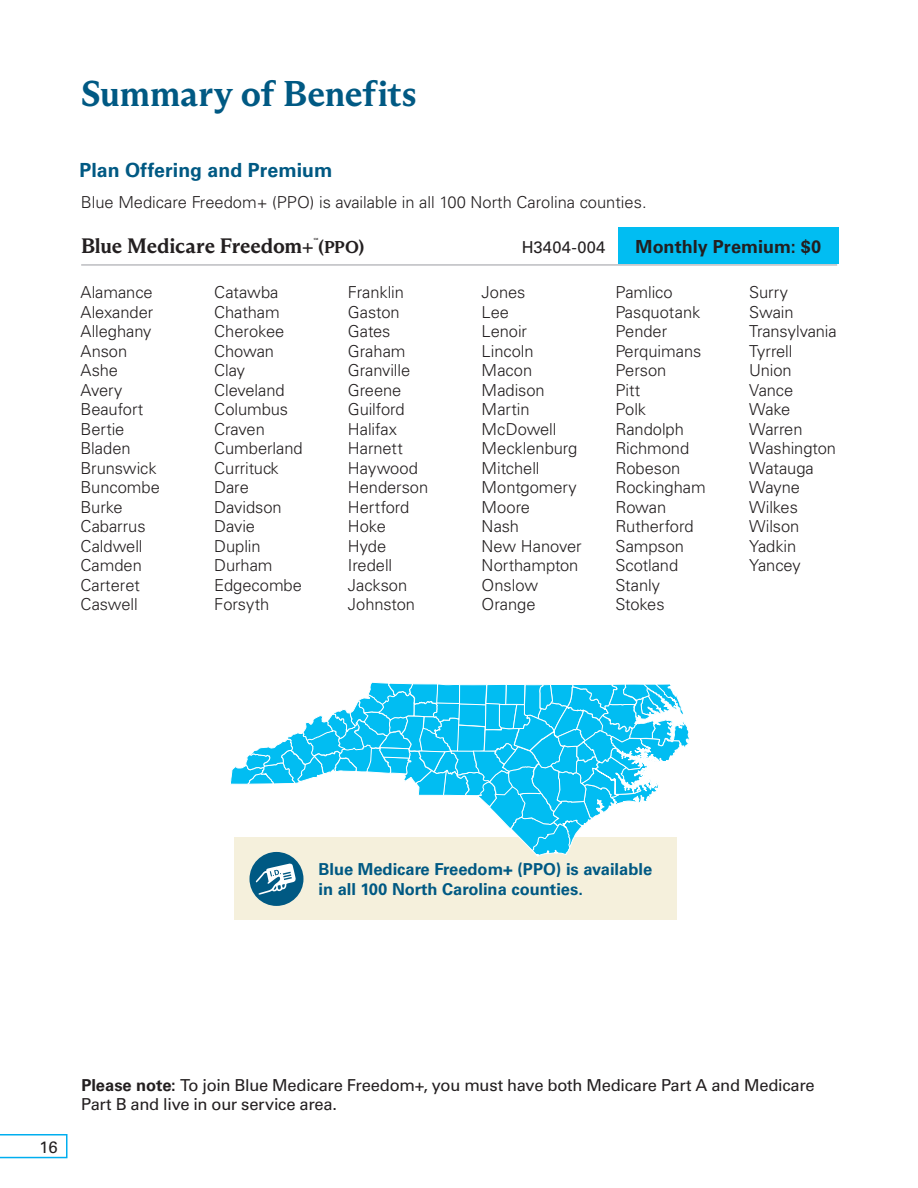
<style>
.page{position:relative;width:918px;height:1188px;background:#fff}
.page>*{position:absolute;margin:0;border:0;box-sizing:border-box;transform-origin:0 0}
.t1{font:700 36px "Blue Ridge";letter-spacing:-.005em;color:#005983}
.t2{font:700 21px "Blue Ridge";letter-spacing:-.005em;color:#231f20}
.t3{font:700 19.5px "Univers LT Std";color:#005983}
.t4{font:700 18px "Univers LT Std";letter-spacing:.005em;color:#231f20}
.t5{font:700 17.25px "Blue Ridge";color:#231f20}
.Body_Paragraph{font:300 16.5px/19.5px "Univers LT Std";letter-spacing:-.005em;color:#231f20}
.t6{font:16.5px/19.5px "Univers LT Std";letter-spacing:-.02em;color:#231f20}
.Body_Paragraph-2{font:700 16.5px/20.2px "Univers LT Std";color:#005983}
.t7{font:16.5px "Univers LT Std";letter-spacing:.015em;color:#231f20}
.t8{font:700 3px "Blue Ridge";color:#231f20}
.s1{font-weight:700}
</style>
<div class="page">
<div style="left:235px;top:838px;width:442px;height:82px;background:#f5f0dc"></div>
<svg style="left:0;top:1134px;width:68px;height:24px"></svg>
<hr style="left:81px;top:264px;width:756px;height:2px;background:#bcbdc0">
<div style="left:618px;top:228px;width:221px;height:36px;background:#01bdf2"></div>
<svg style="left:230px;top:682px;width:460px;height:224px"></svg>
<p class="t1" style="left:81px;top:72px;width:337px">Summary of Benef its</p>
<p class="t3" style="left:80px;top:159px;width:255px">Plan Offering and Premium</p>
<p class="Body_Paragraph" style="left:81px;top:192px;width:567px">Blue Medicare Freedom+ (PPO) is available in all 100 North Carolina counties.</p>
<p class="t2" style="left:81px;top:233px;width:234px">Blue Medicare Freedom+</p>
<p class="t8" style="left:314px;top:237px;width:6px">SM</p>
<p class="t5" style="left:319px;top:237px;width:47px">(PPO)</p>
<p class="Body_Paragraph" style="left:80px;top:282px;width:74px">Alamance</p>
<p class="Body_Paragraph" style="left:80px;top:302px;width:74px">Alexander</p>
<p class="Body_Paragraph" style="left:80px;top:321px;width:73px">Alleghany</p>
<p class="Body_Paragraph" style="left:80px;top:341px;width:48px">Anson</p>
<p class="Body_Paragraph" style="left:80px;top:360px;width:39px">Ashe</p>
<p class="Body_Paragraph" style="left:80px;top:380px;width:44px">Avery</p>
<p class="Body_Paragraph" style="left:80px;top:399px;width:65px">Beaufort</p>
<p class="Body_Paragraph" style="left:80px;top:419px;width:46px">Bertie</p>
<p class="Body_Paragraph" style="left:80px;top:438px;width:52px">Bladen</p>
<p class="Body_Paragraph" style="left:80px;top:458px;width:78px">Brunswick</p>
<p class="Body_Paragraph" style="left:80px;top:477px;width:81px">Buncombe</p>
<p class="Body_Paragraph" style="left:80px;top:497px;width:44px">Burke</p>
<p class="Body_Paragraph" style="left:80px;top:516px;width:67px">Cabarrus<br>Caldwell</p>
<p class="Body_Paragraph" style="left:80px;top:555px;width:63px">Camden</p>
<p class="Body_Paragraph" style="left:80px;top:575px;width:61px">Carteret</p>
<p class="Body_Paragraph" style="left:80px;top:594px;width:59px">Caswell</p>
<p class="Body_Paragraph" style="left:214px;top:282px;width:66px">Catawba</p>
<p class="Body_Paragraph" style="left:214px;top:302px;width:67px">Chatham</p>
<p class="Body_Paragraph" style="left:214px;top:321px;width:72px">Cherokee</p>
<p class="Body_Paragraph" style="left:214px;top:341px;width:62px">Chowan</p>
<p class="Body_Paragraph" style="left:214px;top:360px;width:32px">Clay</p>
<p class="Body_Paragraph" style="left:214px;top:380px;width:72px">Cleveland</p>
<p class="Body_Paragraph" style="left:214px;top:399px;width:76px">Columbus</p>
<p class="Body_Paragraph" style="left:214px;top:419px;width:52px">Craven</p>
<p class="Body_Paragraph" style="left:214px;top:438px;width:90px">Cumberland</p>
<p class="Body_Paragraph" style="left:214px;top:458px;width:66px">Currituck</p>
<p class="Body_Paragraph" style="left:214px;top:477px;width:36px">Dare</p>
<p class="Body_Paragraph" style="left:214px;top:497px;width:69px">Davidson</p>
<p class="Body_Paragraph" style="left:214px;top:516px;width:42px">Davie</p>
<p class="Body_Paragraph" style="left:214px;top:536px;width:48px">Duplin</p>
<p class="Body_Paragraph" style="left:214px;top:555px;width:60px">Durham</p>
<p class="Body_Paragraph" style="left:214px;top:575px;width:89px">Edgecombe</p>
<p class="Body_Paragraph" style="left:214px;top:594px;width:57px">Forsyth</p>
<p class="Body_Paragraph" style="left:348px;top:282px;width:57px">Franklin</p>
<p class="Body_Paragraph" style="left:348px;top:302px;width:53px">Gaston</p>
<p class="Body_Paragraph" style="left:348px;top:321px;width:44px">Gates</p>
<p class="Body_Paragraph" style="left:348px;top:341px;width:64px">Graham<br>Granville</p>
<p class="Body_Paragraph" style="left:348px;top:380px;width:55px">Greene</p>
<p class="Body_Paragraph" style="left:348px;top:399px;width:58px">Guilford</p>
<p class="Body_Paragraph" style="left:348px;top:419px;width:51px">Halifax</p>
<p class="Body_Paragraph" style="left:348px;top:438px;width:56px">Harnett</p>
<p class="Body_Paragraph" style="left:348px;top:458px;width:72px">Haywood</p>
<p class="Body_Paragraph" style="left:348px;top:477px;width:82px">Henderson</p>
<p class="Body_Paragraph" style="left:348px;top:497px;width:63px">Hertford</p>
<p class="Body_Paragraph" style="left:348px;top:516px;width:39px">Hoke</p>
<p class="Body_Paragraph" style="left:348px;top:536px;width:40px">Hyde</p>
<p class="Body_Paragraph" style="left:348px;top:555px;width:46px">Iredell</p>
<p class="Body_Paragraph" style="left:348px;top:575px;width:61px">Jackson</p>
<p class="Body_Paragraph" style="left:348px;top:594px;width:69px">Johnston</p>
<p class="t7" style="left:522px;top:237px;width:85px">H3404-004</p>
<p class="t4" style="left:636px;top:236px;width:187px">Monthly Premium: $0</p>
<p class="Body_Paragraph" style="left:482px;top:282px;width:45px">Jones</p>
<p class="Body_Paragraph" style="left:482px;top:302px;width:29px">Lee</p>
<p class="Body_Paragraph" style="left:482px;top:321px;width:47px">Lenoir</p>
<p class="Body_Paragraph" style="left:482px;top:341px;width:54px">Lincoln</p>
<p class="Body_Paragraph" style="left:482px;top:360px;width:52px">Macon</p>
<p class="Body_Paragraph" style="left:482px;top:380px;width:65px">Madison</p>
<p class="Body_Paragraph" style="left:482px;top:399px;width:49px">Martin</p>
<p class="Body_Paragraph" style="left:482px;top:419px;width:76px">McDowell</p>
<p class="Body_Paragraph" style="left:482px;top:438px;width:97px">Mecklenburg</p>
<p class="Body_Paragraph" style="left:482px;top:458px;width:59px">Mitchell</p>
<p class="Body_Paragraph" style="left:482px;top:477px;width:97px">Montgomery</p>
<p class="Body_Paragraph" style="left:482px;top:497px;width:50px">Moore</p>
<p class="Body_Paragraph" style="left:482px;top:516px;width:39px">Nash</p>
<p class="Body_Paragraph" style="left:482px;top:536px;width:102px">New Hanover<br>Northampton</p>
<p class="Body_Paragraph" style="left:482px;top:575px;width:58px">Onslow<br>Orange</p>
<p class="Body_Paragraph" style="left:615px;top:282px;width:59px">Pamlico</p>
<p class="Body_Paragraph" style="left:615px;top:302px;width:87px">Pasquotank</p>
<p class="Body_Paragraph" style="left:615px;top:321px;width:53px">Pender</p>
<p class="Body_Paragraph" style="left:615px;top:341px;width:88px">Perquimans</p>
<p class="Body_Paragraph" style="left:615px;top:360px;width:52px">Person</p>
<p class="Body_Paragraph" style="left:615px;top:380px;width:26px">Pitt</p>
<p class="Body_Paragraph" style="left:615px;top:399px;width:32px">Polk</p>
<p class="Body_Paragraph" style="left:615px;top:419px;width:70px">Randolph</p>
<p class="Body_Paragraph" style="left:615px;top:438px;width:75px">Richmond</p>
<p class="Body_Paragraph" style="left:615px;top:458px;width:66px">Robeson</p>
<p class="Body_Paragraph" style="left:615px;top:477px;width:92px">Rockingham</p>
<p class="Body_Paragraph" style="left:615px;top:497px;width:52px">Rowan</p>
<p class="Body_Paragraph" style="left:615px;top:516px;width:80px">Rutherford</p>
<p class="Body_Paragraph" style="left:615px;top:536px;width:70px">Sampson<br>Scotland</p>
<p class="Body_Paragraph" style="left:615px;top:575px;width:46px">Stanly</p>
<p class="Body_Paragraph" style="left:615px;top:594px;width:51px">Stokes</p>
<p class="Body_Paragraph" style="left:749px;top:282px;width:40px">Surry</p>
<p class="Body_Paragraph" style="left:749px;top:302px;width:46px">Swain</p>
<p class="Body_Paragraph" style="left:749px;top:321px;width:89px">Transylvania</p>
<p class="Body_Paragraph" style="left:749px;top:341px;width:45px">Tyrrell</p>
<p class="Body_Paragraph" style="left:749px;top:360px;width:44px">Union</p>
<p class="Body_Paragraph" style="left:749px;top:380px;width:46px">Vance</p>
<p class="Body_Paragraph" style="left:749px;top:399px;width:55px">Wake<br>Warren</p>
<p class="Body_Paragraph" style="left:749px;top:438px;width:88px">Washington</p>
<p class="Body_Paragraph" style="left:749px;top:458px;width:66px">Watauga</p>
<p class="Body_Paragraph" style="left:749px;top:477px;width:52px">Wayne</p>
<p class="Body_Paragraph" style="left:749px;top:497px;width:50px">Wilkes</p>
<p class="Body_Paragraph" style="left:749px;top:516px;width:52px">Wilson</p>
<p class="Body_Paragraph" style="left:749px;top:536px;width:49px">Yadkin</p>
<p class="Body_Paragraph" style="left:749px;top:555px;width:53px">Yancey</p>
<p class="Body_Paragraph-2" style="left:318px;top:859px;width:335px">Blue Medicare Freedom+ (PPO) is available in all 100 North Carolina counties.</p>
<p class="t6" style="left:40px;top:1137px;width:20px">16</p>
<p class="t6" style="left:81px;top:1075px;width:735px"><span class="s1">Please note:</span> To join Blue Medicare Freedom+, you must have both Medicare Part A and Medicare<br>Part B and live in our service area.</p>
</div>
